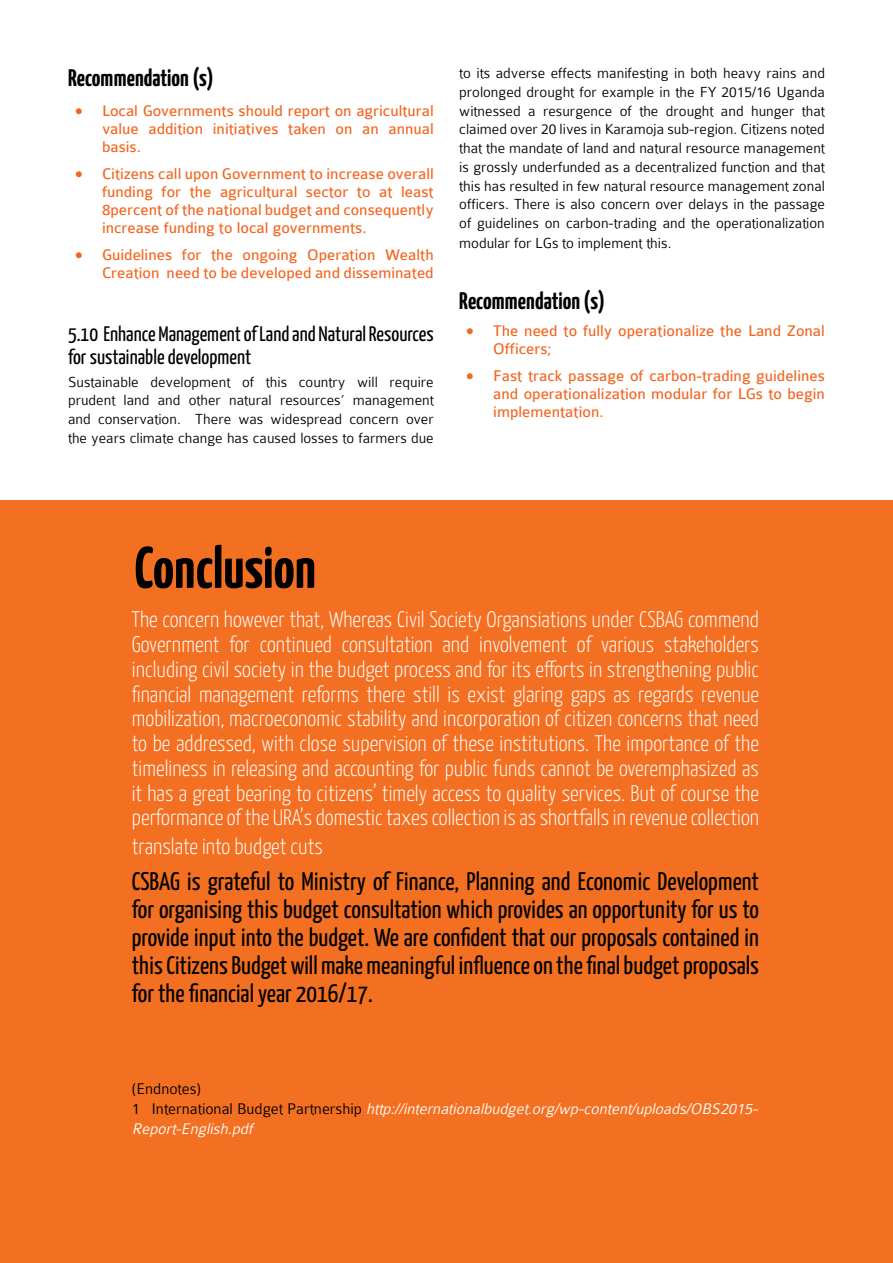
<style>
.page{position:relative;width:893px;height:1263px;background:#fff}
.page>*{position:absolute;margin:0;border:0;box-sizing:border-box;transform-origin:0 0}
.t1{font:700 58.5px "Yanone Kaffeesatz";color:#000}
.t2{font:25.5px/28px "Yanone Kaffeesatz";color:#000;text-align:justify}
.t3{font:700 24px "Yanone Kaffeesatz";color:#000}
.t4{font:300 22.5px/24.8px "Yanone Kaffeesatz";color:#fff;text-align:justify}
.t5{font:21px/23.1px "Yanone Kaffeesatz";color:#000}
.t6{font:16.5px/18.1px "Colaborate";color:#f26722;text-align:justify}
.t7{font:italic 300 16.5px/19.8px "Colaborate";color:#fff}
.t8{font:300 15.6px/18.9px "Colaborate";color:#000;text-align:justify}
.s1{font-style:normal;color:#000}
</style>
<div class="page">
<div style="left:0;top:501px;width:893px;height:762px;background:#f36f21"></div>
<p class="t3" style="left:68px;top:63px;width:147px">Recommendation (s)</p>
<p class="t6" style="left:102px;top:102px;width:333px;text-indent:-27px">• Local Governments should report on agricultural value addition initiatives taken on an annual basis.</p>
<p class="t6" style="left:102px;top:165px;width:333px;text-indent:-27px">• Citizens call upon Government to increase overall funding for the agricultural sector to at least 8percent of the national budget and consequently increase funding to local governments.</p>
<p class="t6" style="left:75px;top:246px;width:360px;text-align:right">• Guidelines for the ongoing Operation Wealth<br>Creation need to be developed and disseminated</p>
<p class="t5" style="left:68px;top:322px;width:367px">5.10 Enhance Management of Land and Natural Resources for sustainable development</p>
<p class="t8" style="left:68px;top:372px;width:367px">Sustainable development of this country will require prudent land and other natural resources’ management and conservation. There was widespread concern over the years climate change has caused losses to farmers due</p>
<p class="t8" style="left:459px;top:64px;width:367px">to its adverse effects manifesting in both heavy rains and prolonged drought for example in the FY 2015/16 Uganda witnessed a resurgence of the drought and hunger that claimed over 20 lives in Karamoja sub-region. Citizens noted that the mandate of land and natural resource management is grossly underfunded as a decentralized function and that this has resulted in few natural resource management zonal officers. There is also concern over delays in the passage of guidelines on carbon-trading and the operationalization modular for LGs to implement this.</p>
<p class="t3" style="left:459px;top:286px;width:147px">Recommendation (s)</p>
<p class="t6" style="left:493px;top:322px;width:333px;text-indent:-27px">• The need to fully operationalize the Land Zonal<br>Officers;</p>
<p class="t6" style="left:493px;top:366px;width:333px;text-indent:-27px">• Fast track passage of carbon-trading guidelines and operationalization modular for LGs to begin implementation.</p>
<h1 class="t1" style="left:135px;top:531px;width:183px">Conclusion</h1>
<p class="t4" style="left:132px;top:607px;width:629px">The concern however that, Whereas Civil Society Organsiations under CSBAG commend Government for continued consultation and involvement of various stakeholders including civil society in the budget process and for its efforts in strengthening public financial management reforms there still is exist glaring gaps as regards revenue mobilization, macroeconomic stability and incorporation of citizen concerns that need to be addressed, with close supervision of these institutions. The importance of the timeliness in releasing and accounting for public funds cannot be overemphasized as it has a great bearing to citizens’ timely access to quality services. But of course the performance of the URA’s domestic taxes collection is as shortfalls in revenue collection</p>
<p class="t4" style="left:132px;top:833px;width:193px">translate into budget cuts</p>
<p class="t2" style="left:132px;top:867px;width:629px">CSBAG is grateful to Ministry of Finance, Planning and Economic Development for organising this budget consultation which provides an opportunity for us to provide input into the budget. We are confident that our proposals contained in this Citizens Budget will make meaningful influence on the final budget proposals for the financial year 2016/17.</p>
<p class="t7" style="left:132px;top:1079px;width:631px"><span class="s1">(Endnotes)<br>1 I n te r n a t i o n a l B u d g e t P a rt n e r s h i p</span> http://internationalbudget.org/wp-content/uploads/OBS2015-<br>Report-English.pdf</p>
</div>
